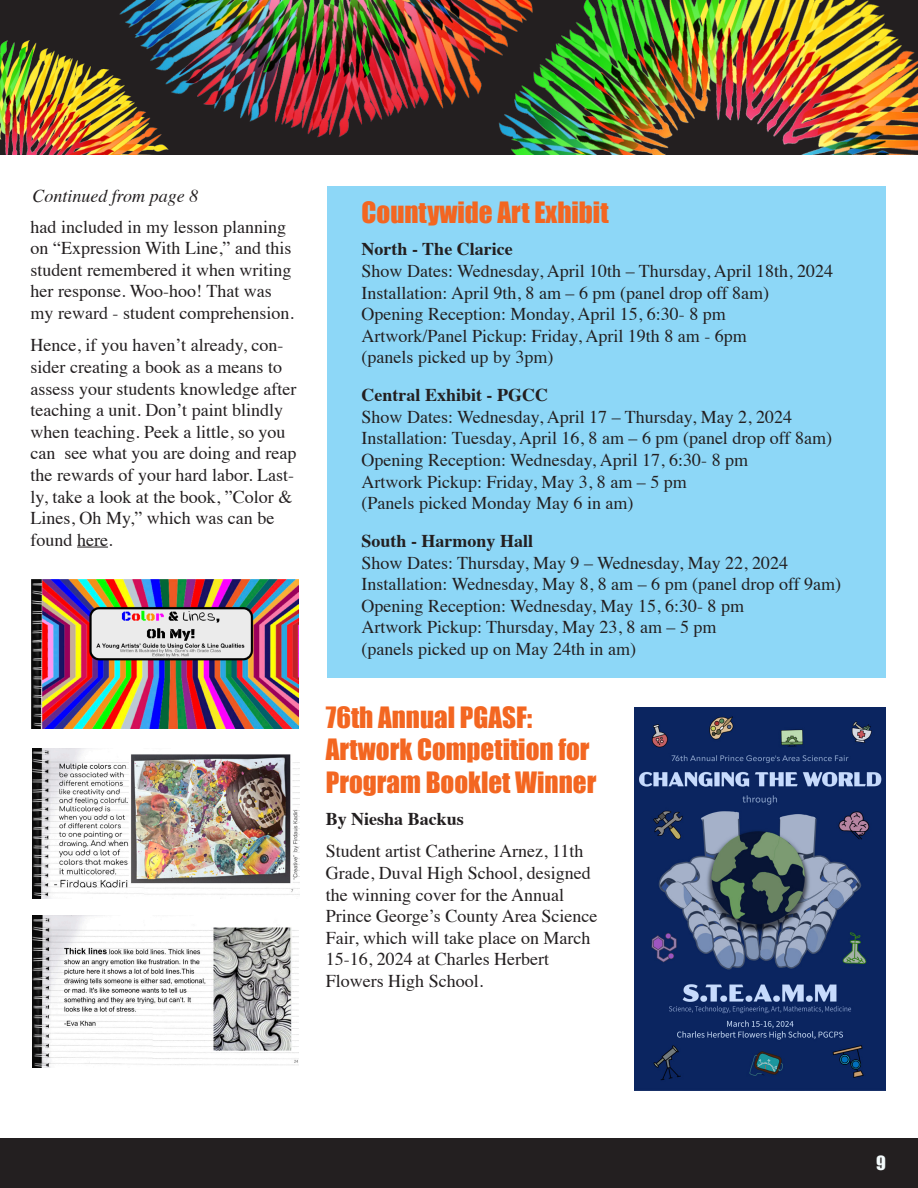
<style>
.page{position:relative;width:918px;height:1188px;background:#fff}
.page>*{position:absolute;margin:0;border:0;box-sizing:border-box;transform-origin:0 0}
.Header_After_Front_Story{font:27px/32.4px "Impact";color:#f36621}
.Body_Copy{font:18px/21.6px "Times";color:#231f20}
.Body_Copy-2{font:700 18px "Times";color:#231f20}
.continued{font:italic 18px "Times";color:#231f20}
.By_Line{font:700 18px "Times";color:#231f20}
.Page_Numbers{font:18px "Impact";color:#f3fafb}
</style>
<div class="page">
<div style="left:0;top:1139px;width:918px;height:49px;background:#231f20"></div>
<div style="left:0;top:0;width:918px;height:154px;background:#231f20"></div>
<img style="left:0;top:40px;width:169px;height:114px">
<img style="left:511px;top:0;width:407px;height:154px">
<img style="left:75px;top:0;width:492px;height:145px">
<hr style="left:77px;top:547px;width:31px;height:1px;background:#231f20">
<div style="left:327px;top:186px;width:559px;height:492px;background:#8dd7f7"></div>
<img style="left:31px;top:579px;width:267px;height:150px">
<img style="left:634px;top:707px;width:251px;height:384px">
<img style="left:32px;top:749px;width:267px;height:149px">
<img style="left:32px;top:916px;width:267px;height:151px">
<p class="continued" style="left:32px;top:180px;width:167px">Continued from page 8</p>
<p class="Body_Copy" style="left:31px;top:214px;width:265px">had included in my lesson planning on “Expression With Line,” and this student remembered it when writing her response. Woo-hoo! That was my reward - student comprehension.</p>
<p class="Body_Copy" style="left:31px;top:333px;width:267px">Hence, if you haven’t already, con&shy;sider creating a book as a means to assess your students knowledge after teaching a unit. Don’t paint blindly when teaching. Peek a little, so you can see what you are doing and reap the rewards of your hard labor. Last&shy;ly, take a look at the book, ”Color &amp;<br>Lines, Oh My,” which was can be found here.</p>
<p class="Header_After_Front_Story" style="left:362px;top:196px;width:248px">Countywide Art Exhibit</p>
<p class="Body_Copy-2" style="left:362px;top:232px;width:153px">North - The Clarice</p>
<p class="Body_Copy" style="left:362px;top:259px;width:473px">Show Dates: Wednesday, April 10th – Thursday, April 18th, 2024</p>
<p class="Body_Copy" style="left:362px;top:280px;width:409px">Installation: April 9th, 8 am – 6 pm (panel drop off 8am)</p>
<p class="Body_Copy" style="left:362px;top:302px;width:366px">Opening Reception: Monday, April 15, 6:30- 8 pm</p>
<p class="Body_Copy" style="left:362px;top:323px;width:387px">Artwork/Panel Pickup: Friday, April 19th 8 am - 6pm (panels picked up by 3pm)</p>
<p class="Body_Copy-2" style="left:362px;top:378px;width:188px">Central Exhibit - PGCC</p>
<p class="Body_Copy" style="left:362px;top:404px;width:432px">Show Dates: Wednesday, April 17 – Thursday, May 2, 2024</p>
<p class="Body_Copy" style="left:362px;top:426px;width:472px">Installation: Tuesday, April 16, 8 am – 6 pm (panel drop off 8am)</p>
<p class="Body_Copy" style="left:362px;top:448px;width:388px">Opening Reception: Wednesday, April 17, 6:30- 8 pm</p>
<p class="Body_Copy" style="left:362px;top:469px;width:327px">Artwork Pickup: Friday, May 3, 8 am – 5 pm (Panels picked Monday May 6 in am)</p>
<p class="Body_Copy-2" style="left:362px;top:524px;width:173px">South - Harmony Hall</p>
<p class="Body_Copy" style="left:362px;top:550px;width:428px">Show Dates: Thursday, May 9 – Wednesday, May 22, 2024</p>
<p class="Body_Copy" style="left:362px;top:572px;width:481px">Installation: Wednesday, May 8, 8 am – 6 pm (panel drop off 9am)</p>
<p class="Body_Copy" style="left:362px;top:593px;width:384px">Opening Reception: Wednesday, May 15, 6:30- 8 pm</p>
<p class="Body_Copy" style="left:362px;top:615px;width:356px">Artwork Pickup: Thursday, May 23, 8 am – 5 pm (panels picked up on May 24th in am)</p>
<p class="Header_After_Front_Story" style="left:326px;top:700px;width:272px">76th Annual PGASF:<br>Artwork Competition for<br>Program Booklet Winner</p>
<p class="By_Line" style="left:326px;top:802px;width:140px">By Niesha Backus</p>
<p class="Body_Copy" style="left:326px;top:839px;width:273px">Student artist Catherine Arnez, 11th<br>Grade, Duval High School, designed the winning cover for the Annual<br>Prince George’s County Area Science<br>Fair, which will take place on March<br>15-16, 2024 at Charles Herbert<br>Flowers High School.</p>
<p class="Page_Numbers" style="left:876px;top:1149px;width:11px">9</p>
</div>
